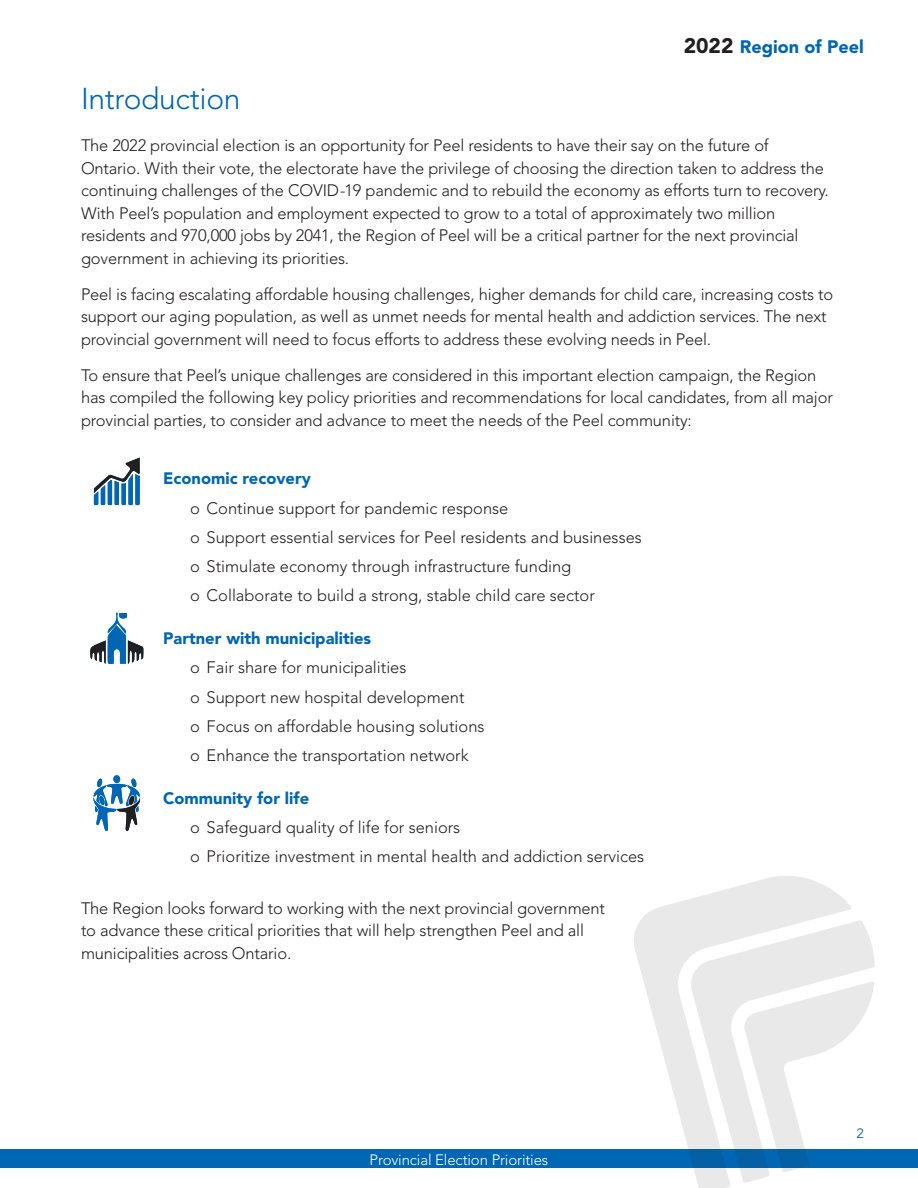
<style>
.page{position:relative;width:918px;height:1188px;background:#fff}
.page>*{position:absolute;margin:0;border:0;box-sizing:border-box;transform-origin:0 0}
.t1{font:300 30px "Avenir LT Std";letter-spacing:-.01em;color:#0166b3}
.t2{font:900 18px "Avenir LT Std";color:#0166b3}
.BODY{font:300 16.5px/22.5px "Avenir LT Std";letter-spacing:-.01em;color:#231f20}
.B1{font:300 16.5px "Avenir LT Std";color:#231f20}
.B1-2{font:900 16.5px "Avenir LT Std";color:#0166b3}
.t3{font:300 15px "Avenir LT Std";letter-spacing:-.01em;color:#fff}
.t4{font:13.5px "Avenir LT Std";color:#0166b3}
.s1{font-size:21px;color:#231f20}
</style>
<div class="page">
<div style="left:0;top:1149px;width:918px;height:19px;background:#0166b3"></div>
<svg style="left:852px;top:920px;width:23px;height:112px;fill:#e9e9e9"></svg>
<svg style="left:634px;top:876px;width:218px;height:312px;fill:#e9e9e9"></svg>
<svg style="left:94px;top:458px;width:46px;height:47px"></svg>
<svg style="left:90px;top:613px;width:53px;height:51px"></svg>
<div style="left:113px;top:631px;width:8px;height:9px;background:#0166b3;border-radius:50%"></div>
<svg style="left:94px;top:775px;width:46px;height:56px"></svg>
<p class="t2" style="left:684px;top:36px;width:182px"><span class="s1">2022</span> Region of Peel</p>
<h1 class="t1" style="left:81px;top:81px;width:161px">Introduction</h1>
<p class="BODY" style="left:81px;top:134px;width:749px">The 2022 provincial election is an opportunity for Peel residents to have their say on the future of Ontario. With their vote, the electorate have the privilege of choosing the direction taken to address the continuing challenges of the COVID-19 pandemic and to rebuild the economy as efforts turn to recovery.<br>With Peel’s population and employment expected to grow to a total of approximately two million residents and 970,000 jobs by 2041, the Region of Peel will be a critical partner for the next provincial government in achieving its priorities.</p>
<p class="BODY" style="left:81px;top:283px;width:754px">Peel is facing escalating affordable housing challenges, higher demands for child care, increasing costs to support our aging population, as well as unmet needs for mental health and addiction services. The next provincial government will need to focus efforts to address these evolving needs in Peel.</p>
<p class="BODY" style="left:81px;top:364px;width:753px">To ensure that Peel’s unique challenges are considered in this important election campaign, the Region has compiled the following key policy priorities and recommendations for local candidates, from all major provincial parties, to consider and advance to meet the needs of the Peel community:</p>
<p class="B1-2" style="left:163px;top:469px;width:149px">Economic recovery</p>
<p class="B1" style="left:190px;top:498px;width:320px">o Continue support for pandemic response</p>
<p class="B1" style="left:190px;top:527px;width:453px">o Support essential services for Peel residents and businesses</p>
<p class="B1" style="left:190px;top:557px;width:383px">o Stimulate economy through infrastructure funding</p>
<p class="B1" style="left:190px;top:586px;width:406px">o Collaborate to build a strong, stable child care sector</p>
<p class="B1-2" style="left:163px;top:628px;width:210px">Partner with municipalities</p>
<p class="B1" style="left:190px;top:658px;width:218px">o Fair share for municipalities</p>
<p class="B1" style="left:190px;top:687px;width:276px">o Support new hospital development</p>
<p class="B1" style="left:190px;top:716px;width:296px">o Focus on affordable housing solutions</p>
<p class="B1" style="left:190px;top:746px;width:280px">o Enhance the transportation network</p>
<p class="B1-2" style="left:163px;top:788px;width:148px">Community for life</p>
<p class="B1" style="left:190px;top:818px;width:272px">o Safeguard quality of life for seniors</p>
<p class="B1" style="left:190px;top:847px;width:456px">o Prioritize investment in mental health and addiction services</p>
<p class="BODY" style="left:81px;top:897px;width:526px">The Region looks forward to working with the next provincial government to advance these critical priorities that will help strengthen Peel and all municipalities across Ontario.</p>
<p class="t3" style="left:370px;top:1151px;width:180px">Provincial Election Priorities</p>
<p class="t4" style="left:856px;top:1125px;width:9px">2</p>
</div>
